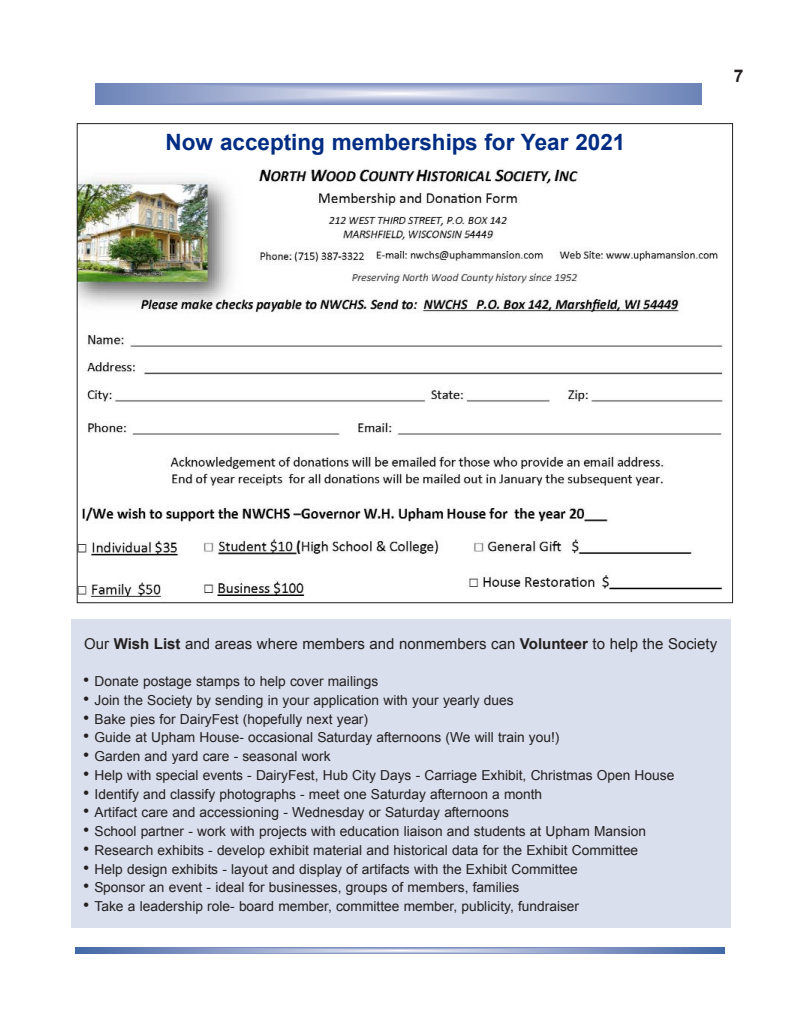
<style>
.page{position:relative;width:810px;height:1035px;background:#fff}
.page>*{position:absolute;margin:0;border:0;box-sizing:border-box;transform-origin:0 0}
.t1{font:700 22.5px "Arial";color:#002c83}
.t2{font:700 17.5px "Arial";color:#231f20}
.t3{font:15px "Arial";color:#231f20}
.t4{font:13.75px "Arial";color:#231f20}
.s1{font-weight:700}
.s2{font-size:17.5px}
</style>
<div class="page">
<div style="left:140px;top:83px;width:516px;height:21px;background:#7d91c0"></div>
<div style="left:166px;top:84px;width:464px;height:19px;background:#889ac6"></div>
<div style="left:192px;top:85px;width:412px;height:17px;background:#93a3ca"></div>
<div style="left:218px;top:86px;width:360px;height:15px;background:#9facd0"></div>
<div style="left:242px;top:87px;width:312px;height:13px;background:#aab5d5"></div>
<div style="left:268px;top:88px;width:260px;height:11px;background:#b6bfdc"></div>
<div style="left:288px;top:89px;width:220px;height:9px;background:#c0c8e0"></div>
<div style="left:298px;top:90px;width:200px;height:7px;background:#c4cbe2"></div>
<div style="left:306px;top:90px;width:184px;height:7px;background:#c9cfe4"></div>
<div style="left:314px;top:90px;width:168px;height:7px;background:#ccd3e7"></div>
<div style="left:322px;top:91px;width:152px;height:6px;background:#d0d5e8"></div>
<div style="left:326px;top:91px;width:144px;height:5px;background:#d3d9ea"></div>
<div style="left:334px;top:91px;width:128px;height:5px;background:#d7dcec"></div>
<div style="left:342px;top:91px;width:112px;height:5px;background:#dbdfed"></div>
<hr style="left:346px;top:92px;width:104px;height:4px;background:#dfe2ef">
<hr style="left:354px;top:92px;width:88px;height:3px;background:#e3e5f0">
<hr style="left:362px;top:92px;width:72px;height:3px;background:#e7e9f2">
<hr style="left:368px;top:92px;width:60px;height:3px;background:#ebedf6">
<hr style="left:376px;top:93px;width:44px;height:1px;background:#eff1f8">
<hr style="left:382px;top:93px;width:32px;height:1px;background:#f3f4f9">
<img style="left:79px;top:169px;width:644px;height:428px">
<div style="left:71px;top:619px;width:659px;height:309px;background:#d9dfec"></div>
<div style="left:182px;top:947px;width:436px;height:7px;background:#788dbd"></div>
<div style="left:200px;top:948px;width:400px;height:5px;background:#8195c2"></div>
<div style="left:208px;top:948px;width:384px;height:5px;background:#8597c4"></div>
<div style="left:214px;top:948px;width:372px;height:5px;background:#899ac6"></div>
<div style="left:222px;top:948px;width:356px;height:5px;background:#8d9ec8"></div>
<div style="left:229px;top:948px;width:342px;height:5px;background:#91a0c9"></div>
<div style="left:237px;top:948px;width:326px;height:5px;background:#95a4cb"></div>
<div style="left:245px;top:948px;width:310px;height:5px;background:#99a8ce"></div>
<div style="left:253px;top:948px;width:294px;height:5px;background:#9dabd0"></div>
<svg style="left:272px;top:952px;width:256px;height:1px"></svg>
<hr style="left:261px;top:949px;width:278px;height:3px;background:#a2afd2">
<hr style="left:269px;top:949px;width:262px;height:3px;background:#a6b3d4">
<hr style="left:276px;top:949px;width:248px;height:3px;background:#aab5d5">
<hr style="left:282px;top:949px;width:236px;height:3px;background:#aeb9d7">
<hr style="left:290px;top:949px;width:220px;height:3px;background:#b2bdda">
<hr style="left:295px;top:949px;width:210px;height:3px;background:#b6bfdc">
<hr style="left:303px;top:949px;width:194px;height:3px;background:#bac3dd">
<hr style="left:309px;top:949px;width:181px;height:3px;background:#bfc7e0">
<hr style="left:318px;top:949px;width:164px;height:3px;background:#c3cae1">
<hr style="left:324px;top:949px;width:152px;height:3px;background:#c7cee3">
<hr style="left:329px;top:950px;width:142px;height:2px;background:#cbd1e5">
<hr style="left:337px;top:950px;width:126px;height:1px;background:#cfd5e8">
<hr style="left:342px;top:950px;width:116px;height:1px;background:#d3d9ea">
<hr style="left:348px;top:950px;width:104px;height:1px;background:#d7dcec">
<hr style="left:355px;top:950px;width:90px;height:1px;background:#dbdfed">
<hr style="left:358px;top:950px;width:84px;height:1px;background:#dfe2ef">
<hr style="left:364px;top:950px;width:71px;height:1px;background:#e3e5f0">
<hr style="left:371px;top:950px;width:58px;height:1px;background:#e7e9f2">
<hr style="left:376px;top:950px;width:48px;height:1px;background:#ebedf6">
<hr style="left:382px;top:950px;width:36px;height:1px;background:#eff1f8">
<svg style="left:393px;top:950px;width:13px;height:1px"></svg>
<h1 class="t1" style="left:166px;top:127px;width:461px">Now accepting memberships for Year 2021</h1>
<p class="t2" style="left:734px;top:64px;width:11px">7</p>
<p class="t3" style="left:84px;top:634px;width:635px">Our <span class="s1">Wish List</span> and areas where members and nonmembers can <span class="s1">Volunteer</span> to help the Society</p>
<p class="t4" style="left:83px;top:672px;width:297px"><span class="s2">•</span> Donate postage stamps to help cover mailings</p>
<p class="t4" style="left:83px;top:691px;width:432px"><span class="s2">•</span> Join the Society by sending in your application with your yearly dues</p>
<p class="t4" style="left:83px;top:710px;width:287px"><span class="s2">•</span> Bake pies for DairyFest (hopefully next year)</p>
<p class="t4" style="left:83px;top:728px;width:478px"><span class="s2">•</span> Guide at Upham House- occasional Saturday afternoons (We will train you!)</p>
<p class="t4" style="left:83px;top:747px;width:249px"><span class="s2">•</span> Garden and yard care - seasonal work</p>
<p class="t4" style="left:83px;top:766px;width:593px"><span class="s2">•</span> Help with special events - DairyFest, Hub City Days - Carriage Exhibit, Christmas Open House</p>
<p class="t4" style="left:83px;top:785px;width:461px"><span class="s2">•</span> Identify and classify photographs - meet one Saturday afternoon a month</p>
<p class="t4" style="left:83px;top:803px;width:428px"><span class="s2">•</span> Artifact care and accessioning - Wednesday or Saturday afternoons</p>
<p class="t4" style="left:83px;top:822px;width:565px"><span class="s2">•</span> School partner - work with projects with education liaison and students at Upham Mansion</p>
<p class="t4" style="left:83px;top:841px;width:557px"><span class="s2">•</span> Research exhibits - develop exhibit material and historical data for the Exhibit Committee</p>
<p class="t4" style="left:83px;top:860px;width:496px"><span class="s2">•</span> Help design exhibits - layout and display of artifacts with the Exhibit Committee</p>
<p class="t4" style="left:83px;top:878px;width:438px"><span class="s2">•</span> Sponsor an event - ideal for businesses, groups of members, families</p>
<p class="t4" style="left:83px;top:897px;width:498px"><span class="s2">•</span> Take a leadership role- board member, committee member, publicity, fundraiser</p>
</div>
